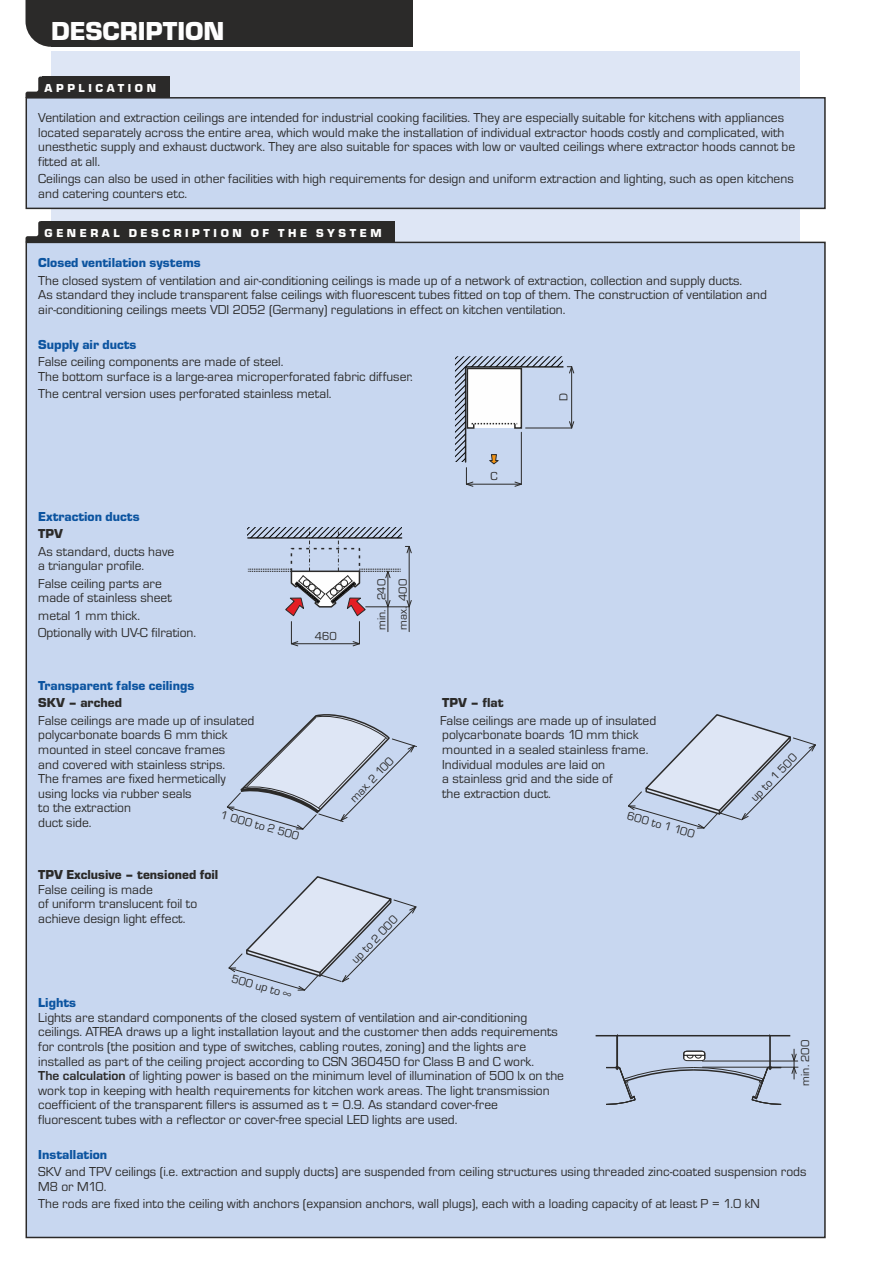
<style>
.page{position:relative;width:893px;height:1263px;background:#fff}
.page>*{position:absolute;margin:0;border:0;box-sizing:border-box;transform-origin:0 0}
.t1{font:27px "Eurostile TEE Blac";color:#fefefe}
.t2{font:13.5px/14.5px "Eurostile TEE";color:#2b2a29}
.t3{font:13.5px "Eurostile TEE Blac";color:#0c54a0}
.t4{font:13.5px "Eurostile TEE Blac";color:#2b2a29}
.t5{font:12px/21.3px "Eurostile TEE";color:#2b2a29}
.t6{font:12px "Eurostile TEE Blac";letter-spacing:.3em;color:#fefefe}
.s1{font-weight:700}
</style>
<div class="page">
<div style="left:51px;top:51px;width:748px;height:1161px;background:#dee6f5"></div>
<svg style="left:26px;top:0;width:25px;height:47px"></svg>
<div style="left:51px;top:0;width:361px;height:47px;background:#2b2a29"></div>
<div style="left:25px;top:96px;width:801px;height:114px;background:#c8d7f0"></div>
<svg style="left:26px;top:77px;width:16px;height:21px"></svg>
<div style="left:42px;top:77px;width:127px;height:21px;background:#2b2a29"></div>
<div style="left:25px;top:241px;width:801px;height:998px;background:#c8d7f0"></div>
<svg style="left:26px;top:221px;width:16px;height:21px"></svg>
<div style="left:42px;top:221px;width:353px;height:21px;background:#2b2a29"></div>
<svg style="left:455px;top:356px;width:119px;height:131px;background:#c2cddf"></svg>
<svg style="left:226px;top:710px;width:191px;height:119px"></svg>
<svg style="left:627px;top:713px;width:189px;height:115px"></svg>
<svg style="left:248px;top:527px;width:164px;height:119px;background:#bcc6db"></svg>
<hr style="left:769px;top:1034px;width:1px;height:35px;background:#2b2a29">
<hr style="left:770px;top:1036px;width:1px;height:33px;background:#2b2a29">
<hr style="left:617px;top:1034px;width:1px;height:35px;background:#2b2a29">
<hr style="left:616px;top:1036px;width:1px;height:33px;background:#2b2a29">
<hr style="left:596px;top:1035px;width:194px;height:1px;background:#2b2a29">
<hr style="left:794px;top:1049px;width:1px;height:30px;background:#2b2a29">
<hr style="left:702px;top:1061px;width:96px;height:1px;background:#2b2a29">
<hr style="left:702px;top:1067px;width:96px;height:1px;background:#2b2a29">
<svg style="left:605px;top:1050px;width:177px;height:55px;background:#b9c6dc"></svg>
<svg style="left:791px;top:1054px;width:6px;height:20px"></svg>
<div style="left:291px;top:548px;width:69px;height:24px;border:2px dashed #2b2a29"></div>
<svg style="left:228px;top:875px;width:189px;height:115px"></svg>
<h1 class="t1" style="left:51px;top:22px;width:175px">DESCRIPTION</h1>
<p class="t6" style="left:45px;top:84px;width:113px">APPLICATION</p>
<p class="t2" style="left:38px;top:112px;width:758px">Ventilation and extraction ceilings are intended for industrial cooking facilities. They are especially suitable for kitchens with appliances located separately across the entire area, which would make the installation of individual extractor hoods costly and complicated, with unesthetic supply and exhaust ductwork. They are also suitable for spaces with low or vaulted ceilings where extractor hoods cannot be fitted at all.</p>
<p class="t2" style="left:38px;top:173px;width:757px">Ceilings can also be used in other facilities with high requirements for design and uniform extraction and lighting, such as open kitchens and catering counters etc.</p>
<p class="t6" style="left:45px;top:229px;width:338px">GENERAL DESCRIPTION OF THE SYSTEM</p>
<p class="t3" style="left:38px;top:258px;width:164px">Closed ventilation systems</p>
<p class="t2" style="left:38px;top:274px;width:730px">The closed system of ventilation and air-conditioning ceilings is made up of a network of extraction, collection and supply ducts.<br>As standard they include transparent false ceilings with fluorescent tubes fitted on top of them. The construction of ventilation and air-conditioning ceilings meets VDI 2052 (Germany) regulations in effect on kitchen ventilation.</p>
<p class="t3" style="left:38px;top:340px;width:100px">Supply air ducts</p>
<p class="t2" style="left:38px;top:356px;width:376px">False ceiling components are made of steel.<br>The bottom surface is a large-area microperforated fabric diffuser.</p>
<p class="t2" style="left:38px;top:388px;width:295px">The central version uses perforated stainless metal.</p>
<p class="t5" style="left:554px;top:401px;width:9px;rotate:-90deg">D</p>
<p class="t3" style="left:38px;top:511px;width:103px">Extraction ducts</p>
<p class="t4" style="left:38px;top:529px;width:26px">TPV</p>
<p class="t2" style="left:38px;top:545px;width:138px">As standard, ducts have a triangular profile.</p>
<p class="t2" style="left:38px;top:577px;width:135px">False ceiling parts are made of stainless sheet</p>
<p class="t2" style="left:38px;top:608px;width:159px;line-height:17.4px">metal 1 mm thick.<br>Optionally with UV-C filration.</p>
<p class="t5" style="left:315px;top:626px;width:24px">460</p>
<p class="t5" style="left:372px;top:630px;width:53px;rotate:-90deg">min. 240 max. 400</p>
<p class="t5" style="left:490px;top:466px;width:9px">C</p>
<p class="t3" style="left:38px;top:681px;width:158px">Transparent false ceilings</p>
<p class="t4" style="left:38px;top:698px;width:85px">SKV – arched</p>
<p class="t4" style="left:442px;top:698px;width:63px">TPV – flat</p>
<p class="t2" style="left:38px;top:714px;width:218px">False ceilings are made up of insulated</p>
<p class="t2" style="left:440px;top:714px;width:218px">False ceilings are made up of insulated</p>
<p class="t2" style="left:38px;top:729px;width:191px">polycarbonate boards 6 mm thick</p>
<p class="t2" style="left:442px;top:729px;width:198px">polycarbonate boards 10 mm thick</p>
<p class="t2" style="left:38px;top:743px;width:188px">mounted in steel concave frames</p>
<p class="t2" style="left:442px;top:743px;width:208px">mounted in a sealed stainless frame.</p>
<p class="t2" style="left:38px;top:758px;width:188px">and covered with stainless strips.</p>
<p class="t2" style="left:442px;top:758px;width:165px">Individual modules are laid on</p>
<p class="t2" style="left:38px;top:773px;width:189px">The frames are fixed hermetically</p>
<p class="t2" style="left:442px;top:773px;width:172px">a stainless grid and the side of</p>
<p class="t2" style="left:38px;top:787px;width:155px">using locks via rubber seals</p>
<p class="t2" style="left:442px;top:787px;width:110px">the extraction duct.</p>
<p class="t2" style="left:38px;top:802px;width:94px">to the extraction duct side.</p>
<p class="t5" style="left:345px;top:793px;width:59px;rotate:-46deg">max. 2 100</p>
<p class="t5" style="left:746px;top:792px;width:62px;rotate:-46deg">up to 1 500</p>
<p class="t5" style="left:224px;top:805px;width:83px;rotate:16deg">1 000 to 2 500</p>
<p class="t5" style="left:630px;top:806px;width:71px;rotate:16deg">600 to 1 100</p>
<p class="t4" style="left:38px;top:870px;width:182px">TPV Exclusive – tensioned foil</p>
<p class="t2" style="left:38px;top:883px;width:161px">False ceiling is made<br>of uniform translucent foil to achieve design light effect.</p>
<p class="t5" style="left:347px;top:954px;width:62px;rotate:-46deg">up to 2 000</p>
<p class="t5" style="left:234px;top:969px;width:64px;rotate:16deg">500 up to ∞</p>
<p class="t3" style="left:38px;top:998px;width:39px">Lights</p>
<p class="t2" style="left:38px;top:1011px;width:527px">Lights are standard components of the closed system of ventilation and air-conditioning ceilings. ATREA draws up a light installation layout and the customer then adds requirements for controls (the position and type of switches, cabling routes, zoning) and the lights are installed as part of the ceiling project according to CSN 360450 for Class B and C work.<br><span class="s1">The calculation</span> of lighting power is based on the minimum level of illumination of 500 lx on the work top in keeping with health requirements for kitchen work areas. The light transmission coefficient of the transparent fillers is assumed as t = 0.9. As standard cover-free fluorescent tubes with a reflector or cover-free special LED lights are used.</p>
<p class="t3" style="left:38px;top:1150px;width:71px">Installation</p>
<p class="t2" style="left:38px;top:1166px;width:770px">SKV and TPV ceilings (i.e. extraction and supply ducts) are suspended from ceiling structures using threaded zinc-coated suspension rods<br>M8 or M10.</p>
<p class="t2" style="left:38px;top:1198px;width:723px">The rods are fixed into the ceiling with anchors (expansion anchors, wall plugs), each with a loading capacity of at least P = 1.0 kN</p>
<p class="t5" style="left:795px;top:1086px;width:47px;rotate:-90deg">min. 200</p>
</div>
